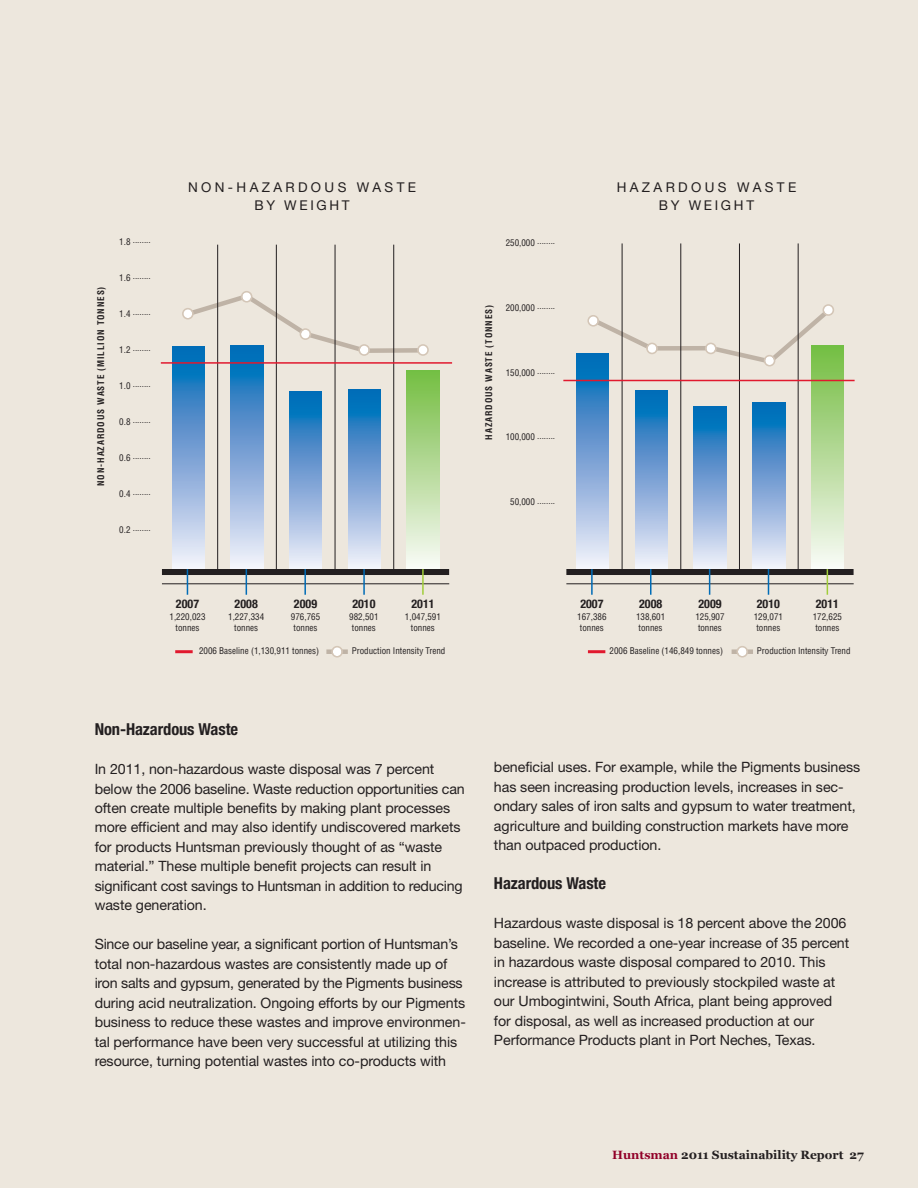
<style>
.page{position:relative;width:918px;height:1188px;background:#ede7dd}
.page>*{position:absolute;margin:0;border:0;box-sizing:border-box;transform-origin:0 0}
.t1{font:700 condensed 16.5px "Helvetica Neue";letter-spacing:-.005em;color:#231f20}
.t2{font:14.25px/19.5px "Helvetica Neue";letter-spacing:-.005em;color:#231f20}
.t3{font:13.5px/18px "Helvetica Neue";letter-spacing:.2em;color:#231f20;text-align:center}
.t4{font:700 condensed 12px "Helvetica Neue";letter-spacing:.005em;color:#231f20}
.t5{font:700 12px "Georgia";color:#231f20}
.t6{font:condensed 9px "Helvetica";color:#231f20}
.t7{font:700 condensed 9px "Helvetica";letter-spacing:.1em;color:#231f20}
.s1{color:#910028}
</style>
<div class="page">
<svg style="left:172px;top:346px;width:33px;height:223px;background:#7ca9d7"></svg>
<svg style="left:231px;top:356px;width:32px;height:213px;background:#7faad8"></svg>
<svg style="left:290px;top:391px;width:32px;height:178px;background:#76a6d6"></svg>
<svg style="left:348px;top:390px;width:33px;height:179px;background:#77a7d6"></svg>
<div style="left:407px;top:370px;width:32px;height:199px;background:linear-gradient(to bottom,#74bc41,#f9faf6)"></div>
<hr style="left:162px;top:583px;width:287px;height:1px;background:#231f20">
<div style="left:162px;top:569px;width:287px;height:6px;background:#231f20"></div>
<svg style="left:187px;top:569px;width:1px;height:26px"></svg>
<svg style="left:246px;top:569px;width:1px;height:26px"></svg>
<hr style="left:363px;top:569px;width:2px;height:26px;background:#006cb7">
<hr style="left:304px;top:569px;width:2px;height:26px;background:#006cb7">
<hr style="left:422px;top:569px;width:2px;height:26px;background:#a1cd3a">
<svg style="left:577px;top:353px;width:32px;height:216px;background:#7ea9d7"></svg>
<svg style="left:635px;top:390px;width:33px;height:179px;background:#77a6d6"></svg>
<svg style="left:694px;top:407px;width:32px;height:162px;background:#76a6d6"></svg>
<svg style="left:753px;top:403px;width:32px;height:166px;background:#77a7d6"></svg>
<div style="left:811px;top:346px;width:33px;height:223px;background:linear-gradient(to bottom,#74bc41,#f9faf6)"></div>
<hr style="left:566px;top:583px;width:288px;height:1px;background:#231f20">
<div style="left:566px;top:569px;width:288px;height:6px;background:#231f20"></div>
<hr style="left:591px;top:569px;width:2px;height:26px;background:#006cb7">
<hr style="left:650px;top:569px;width:2px;height:26px;background:#006cb7">
<svg style="left:768px;top:569px;width:1px;height:26px"></svg>
<svg style="left:709px;top:569px;width:1px;height:26px"></svg>
<svg style="left:827px;top:569px;width:1px;height:26px"></svg>
<svg style="left:587px;top:304px;width:248px;height:62px"></svg>
<svg style="left:182px;top:291px;width:247px;height:65px"></svg>
<hr style="left:622px;top:243px;width:1px;height:330px;background:#231f20">
<hr style="left:798px;top:243px;width:1px;height:330px;background:#231f20">
<hr style="left:739px;top:243px;width:1px;height:330px;background:#231f20">
<hr style="left:681px;top:243px;width:1px;height:330px;background:#231f20">
<hr style="left:217px;top:245px;width:1px;height:328px;background:#231f20">
<hr style="left:393px;top:245px;width:1px;height:328px;background:#231f20">
<hr style="left:335px;top:245px;width:1px;height:328px;background:#231f20">
<hr style="left:276px;top:245px;width:1px;height:328px;background:#231f20">
<div style="left:326px;top:649px;width:22px;height:5px;background:#bfb3a6"></div>
<hr style="left:175px;top:650px;width:18px;height:3px;background:#e1192e">
<svg style="left:331px;top:646px;width:12px;height:12px"></svg>
<div style="left:732px;top:649px;width:21px;height:5px;background:#bfb3a6"></div>
<hr style="left:588px;top:650px;width:17px;height:3px;background:#e1192e">
<svg style="left:736px;top:646px;width:12px;height:12px"></svg>
<hr style="left:161px;top:362px;width:291px;height:2px;background:#e1192e">
<hr style="left:563px;top:380px;width:292px;height:1px;background:#e1192e">
<p class="t7" style="left:95px;top:486px;width:201px;rotate:-90deg">NON-HAZARDOUS WASTE (MILLION TONNES)</p>
<p class="t6" style="left:119px;top:234px;width:33px">1.8 ........</p>
<p class="t6" style="left:119px;top:270px;width:33px">1.6 ........</p>
<p class="t6" style="left:119px;top:306px;width:33px">1.4 ........</p>
<p class="t6" style="left:119px;top:342px;width:33px">1.2 ........</p>
<p class="t6" style="left:119px;top:378px;width:33px">1.0 ........</p>
<p class="t6" style="left:119px;top:414px;width:33px">0.8 ........</p>
<p class="t6" style="left:119px;top:450px;width:33px">0.6 ........</p>
<p class="t6" style="left:119px;top:486px;width:33px">0.4 ........</p>
<p class="t6" style="left:119px;top:522px;width:33px">0.2 ........</p>
<p class="t3" style="left:188px;top:178px;width:230px">NON-HAZARDOUS WASTE<br>BY WEIGHT</p>
<p class="t6" style="left:506px;top:236px;width:51px">250,000 ........</p>
<p class="t7" style="left:483px;top:440px;width:136px;rotate:-90deg">HAZARDOUS WASTE (TONNES)</p>
<p class="t6" style="left:506px;top:300px;width:51px">200,000 ........</p>
<p class="t6" style="left:506px;top:365px;width:51px">150,000 ........</p>
<p class="t6" style="left:506px;top:430px;width:51px">100,000 ........</p>
<p class="t6" style="left:510px;top:495px;width:46px">50,000 ........</p>
<p class="t3" style="left:617px;top:178px;width:181px">HAZARDOUS WASTE<br>BY WEIGHT</p>
<p class="t4" style="left:176px;top:597px;width:25px">2007</p>
<p class="t4" style="left:235px;top:597px;width:25px">2008</p>
<p class="t4" style="left:294px;top:597px;width:25px">2009</p>
<p class="t4" style="left:352px;top:597px;width:25px">2010</p>
<p class="t4" style="left:411px;top:597px;width:25px">2011</p>
<p class="t6" style="left:170px;top:611px;width:37px">1,220,023</p>
<p class="t6" style="left:228px;top:611px;width:37px">1,227,334</p>
<p class="t6" style="left:291px;top:611px;width:31px">976,765</p>
<p class="t6" style="left:349px;top:611px;width:31px">982,501</p>
<p class="t6" style="left:405px;top:611px;width:37px">1,047,591</p>
<p class="t6" style="left:176px;top:622px;width:25px">tonnes</p>
<p class="t6" style="left:234px;top:622px;width:25px">tonnes</p>
<p class="t6" style="left:294px;top:622px;width:25px">tonnes</p>
<p class="t6" style="left:352px;top:622px;width:25px">tonnes</p>
<p class="t6" style="left:411px;top:622px;width:25px">tonnes</p>
<p class="t4" style="left:580px;top:597px;width:25px">2007</p>
<p class="t4" style="left:639px;top:597px;width:25px">2008</p>
<p class="t4" style="left:698px;top:597px;width:25px">2009</p>
<p class="t4" style="left:757px;top:597px;width:25px">2010</p>
<p class="t4" style="left:816px;top:597px;width:25px">2011</p>
<p class="t6" style="left:577px;top:611px;width:31px">167,386</p>
<p class="t6" style="left:636px;top:611px;width:31px">138,601</p>
<p class="t6" style="left:695px;top:611px;width:31px">125,907</p>
<p class="t6" style="left:754px;top:611px;width:31px">129,071</p>
<p class="t6" style="left:813px;top:611px;width:31px">172,625</p>
<p class="t6" style="left:580px;top:622px;width:25px">tonnes</p>
<p class="t6" style="left:639px;top:622px;width:25px">tonnes</p>
<p class="t6" style="left:698px;top:622px;width:25px">tonnes</p>
<p class="t6" style="left:756px;top:622px;width:25px">tonnes</p>
<p class="t6" style="left:815px;top:622px;width:25px">tonnes</p>
<p class="t6" style="left:199px;top:645px;width:122px">2006 Baseline (1,130,911 tonnes)</p>
<p class="t6" style="left:352px;top:645px;width:95px">Production Intensity Trend</p>
<p class="t6" style="left:610px;top:645px;width:115px">2006 Baseline (146,849 tonnes)</p>
<p class="t6" style="left:757px;top:645px;width:95px">Production Intensity Trend</p>
<p class="t1" style="left:95px;top:719px;width:145px">Non-Hazardous Waste</p>
<p class="t2" style="left:95px;top:759px;width:372px">In 2011, non-hazardous waste disposal was 7 percent below the 2006 baseline. Waste reduction opportunities can often create multiple benefits by making plant processes more efficient and may also identify undiscovered markets for products Huntsman previously thought of as “waste material.” These multiple benefit projects can result in significant cost savings to Huntsman in addition to reducing waste generation.</p>
<p class="t2" style="left:95px;top:934px;width:373px">Since our baseline year, a significant portion of Huntsman’s total non-hazardous wastes are consistently made up of iron salts and gypsum, generated by the Pigments business during acid neutralization. Ongoing efforts by our Pigments business to reduce these wastes and improve environmen&shy;tal performance have been very successful at utilizing this resource, turning potential wastes into co-products with</p>
<p class="t2" style="left:494px;top:757px;width:368px">beneficial uses. For example, while the Pigments business has seen increasing production levels, increases in sec&shy;ondary sales of iron salts and gypsum to water treatment, agriculture and building construction markets have more than outpaced production.</p>
<p class="t1" style="left:494px;top:874px;width:114px">Hazardous Waste</p>
<p class="t2" style="left:494px;top:913px;width:357px">Hazardous waste disposal is 18 percent above the 2006 baseline. We recorded a one-year increase of 35 percent in hazardous waste disposal compared to 2010. This increase is attributed to previously stockpiled waste at our Umbogintwini, South Africa, plant being approved for disposal, as well as increased production at our Performance Products plant in Port Neches, Texas.</p>
<p class="t5" style="left:612px;top:1148px;width:253px"><span class="s1">Huntsman</span> 2011 Sustainability Report 27</p>
</div>
